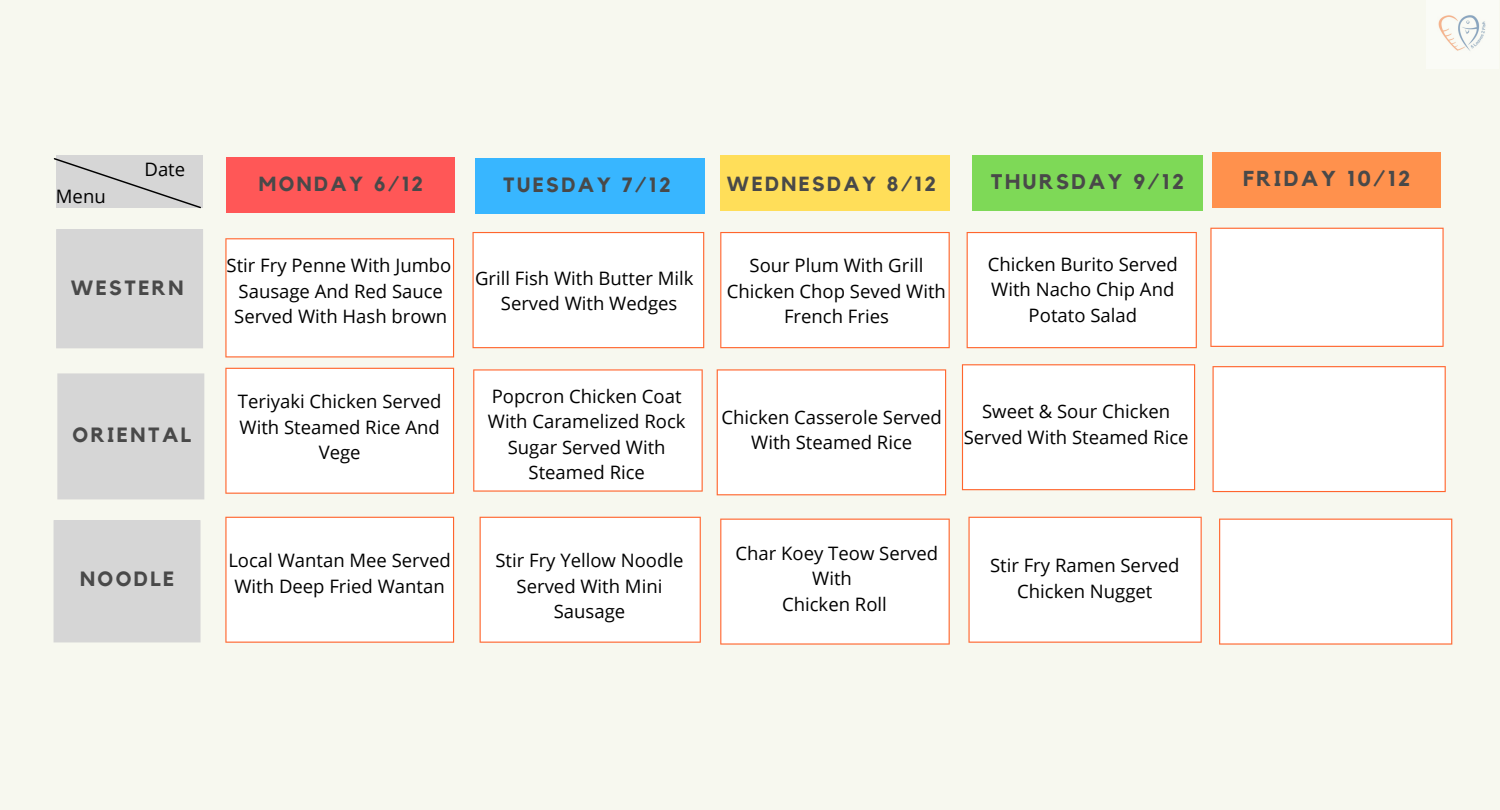
<style>
.page{position:relative;width:1500px;height:810px;background:#f7f8ef}
.page>*{position:absolute;margin:0;border:0;box-sizing:border-box;transform-origin:0 0}
.t1{font:700 21.5px "Kollektif";letter-spacing:.12em;color:#494949}
.t2{font:700 21.1px "Kollektif";letter-spacing:.12em;color:#494949}
.t3{font:700 20.6px "Kollektif";letter-spacing:.12em;color:#494949}
.t4{font:700 20.4px "Kollektif";letter-spacing:.12em;color:#494949}
.t5{font:18.5px/25.5px "Open Sans";color:#000;text-align:center}
</style>
<div class="page">
<div style="left:227px;top:157px;width:228px;height:56px;background:#ff5757"></div>
<div style="left:475px;top:158px;width:229px;height:55px;background:#38b6ff"></div>
<div style="left:720px;top:155px;width:230px;height:56px;background:#ffde59"></div>
<div style="left:972px;top:155px;width:231px;height:56px;background:#7ed957"></div>
<div style="left:1213px;top:152px;width:228px;height:55px;background:#ff914d"></div>
<div style="left:56px;top:229px;width:147px;height:119px;background:#d6d6d6"></div>
<div style="left:69px;top:242px;width:121px;height:93px;background:#d6d6d6"></div>
<div style="left:57px;top:373px;width:147px;height:126px;background:#d6d6d6"></div>
<div style="left:70px;top:387px;width:121px;height:99px;background:#d6d6d6"></div>
<div style="left:54px;top:520px;width:147px;height:122px;background:#d6d6d6"></div>
<div style="left:67px;top:533px;width:120px;height:96px;background:#d6d6d6"></div>
<div style="left:56px;top:156px;width:147px;height:52px;background:#d6d6d6"></div>
<svg style="left:53px;top:158px;width:148px;height:51px"></svg>
<svg style="left:225px;top:238px;width:229px;height:119px"></svg>
<div style="left:238px;top:251px;width:203px;height:94px;background:#fff"></div>
<svg style="left:473px;top:232px;width:231px;height:116px"></svg>
<div style="left:485px;top:245px;width:207px;height:91px;background:#fff"></div>
<svg style="left:720px;top:232px;width:230px;height:116px"></svg>
<div style="left:733px;top:245px;width:204px;height:91px;background:#fff"></div>
<svg style="left:967px;top:232px;width:230px;height:116px"></svg>
<div style="left:979px;top:245px;width:205px;height:91px;background:#fff"></div>
<svg style="left:1210px;top:228px;width:234px;height:119px"></svg>
<div style="left:1223px;top:240px;width:208px;height:94px;background:#fff"></div>
<svg style="left:225px;top:368px;width:229px;height:126px"></svg>
<div style="left:238px;top:380px;width:203px;height:101px;background:#fff"></div>
<svg style="left:473px;top:369px;width:230px;height:123px"></svg>
<div style="left:486px;top:382px;width:204px;height:97px;background:#fff"></div>
<svg style="left:717px;top:369px;width:229px;height:126px"></svg>
<div style="left:729px;top:382px;width:205px;height:101px;background:#fff"></div>
<svg style="left:1213px;top:366px;width:233px;height:126px"></svg>
<div style="left:1225px;top:379px;width:208px;height:101px;background:#fff"></div>
<svg style="left:225px;top:517px;width:229px;height:126px"></svg>
<div style="left:238px;top:529px;width:203px;height:101px;background:#fff"></div>
<svg style="left:480px;top:517px;width:221px;height:126px"></svg>
<div style="left:492px;top:529px;width:196px;height:101px;background:#fff"></div>
<svg style="left:720px;top:519px;width:230px;height:126px"></svg>
<div style="left:733px;top:531px;width:204px;height:101px;background:#fff"></div>
<svg style="left:1219px;top:519px;width:233px;height:126px"></svg>
<div style="left:1232px;top:531px;width:208px;height:101px;background:#fff"></div>
<img style="left:1438px;top:15px;width:48px;height:36px">
<svg style="left:962px;top:364px;width:233px;height:126px"></svg>
<div style="left:974px;top:377px;width:209px;height:101px;background:#fff"></div>
<svg style="left:968px;top:517px;width:234px;height:126px"></svg>
<div style="left:981px;top:529px;width:208px;height:101px;background:#fff"></div>
<p class="t5" style="left:56px;top:183px;width:51px">Menu</p>
<p class="t5" style="left:145px;top:156px;width:42px">Date</p>
<p class="t3" style="left:71px;top:279px;width:114px">WESTERN</p>
<p class="t3" style="left:72px;top:425px;width:120px">ORIENTAL</p>
<p class="t3" style="left:80px;top:570px;width:96px">NOODLE</p>
<p class="t4" style="left:259px;top:174px;width:166px">MONDAY 6/12</p>
<p class="t3" style="left:503px;top:175px;width:169px">TUESDAY 7/12</p>
<p class="t4" style="left:727px;top:175px;width:211px">WEDNESDAY 8/12</p>
<p class="t2" style="left:991px;top:172px;width:195px">THURSDAY 9/12</p>
<p class="t1" style="left:1243px;top:169px;width:169px">FRIDAY 10/12</p>
<p class="t5" style="left:227px;top:252px;width:226px">Stir Fry Penne With Jumbo<br>Sausage And Red Sauce<br>Served With Hash brown</p>
<p class="t5" style="left:727px;top:252px;width:221px">Sour Plum With Grill<br>Chicken Chop Seved With<br>French Fries</p>
<p class="t5" style="left:475px;top:265px;width:220px">Grill Fish With Butter Milk<br>Served With Wedges</p>
<p class="t5" style="left:988px;top:251px;width:191px">Chicken Burito Served<br>With Nacho Chip And<br>Potato Salad</p>
<p class="t5" style="left:238px;top:388px;width:205px">Teriyaki Chicken Served<br>With Steamed Rice And<br>Vege</p>
<p class="t5" style="left:488px;top:383px;width:199px">Popcron Chicken Coat<br>With Caramelized Rock<br>Sugar Served With<br>Steamed Rice</p>
<p class="t5" style="left:722px;top:404px;width:222px">Chicken Casserole Served<br>With Steamed Rice</p>
<p class="t5" style="left:964px;top:398px;width:226px">Sweet &amp; Sour Chicken<br>Served With Steamed Rice</p>
<p class="t5" style="left:228px;top:548px;width:224px">Local Wantan Mee Served<br>With Deep Fried Wantan</p>
<p class="t5" style="left:495px;top:548px;width:190px">Stir Fry Yellow Noodle<br>Served With Mini<br>Sausage</p>
<p class="t5" style="left:735px;top:540px;width:204px">Char Koey Teow Served<br>With</p>
<p class="t5" style="left:782px;top:591px;width:106px">Chicken Roll</p>
<p class="t5" style="left:990px;top:552px;width:191px">Stir Fry Ramen Served<br>Chicken Nugget</p>
</div>
